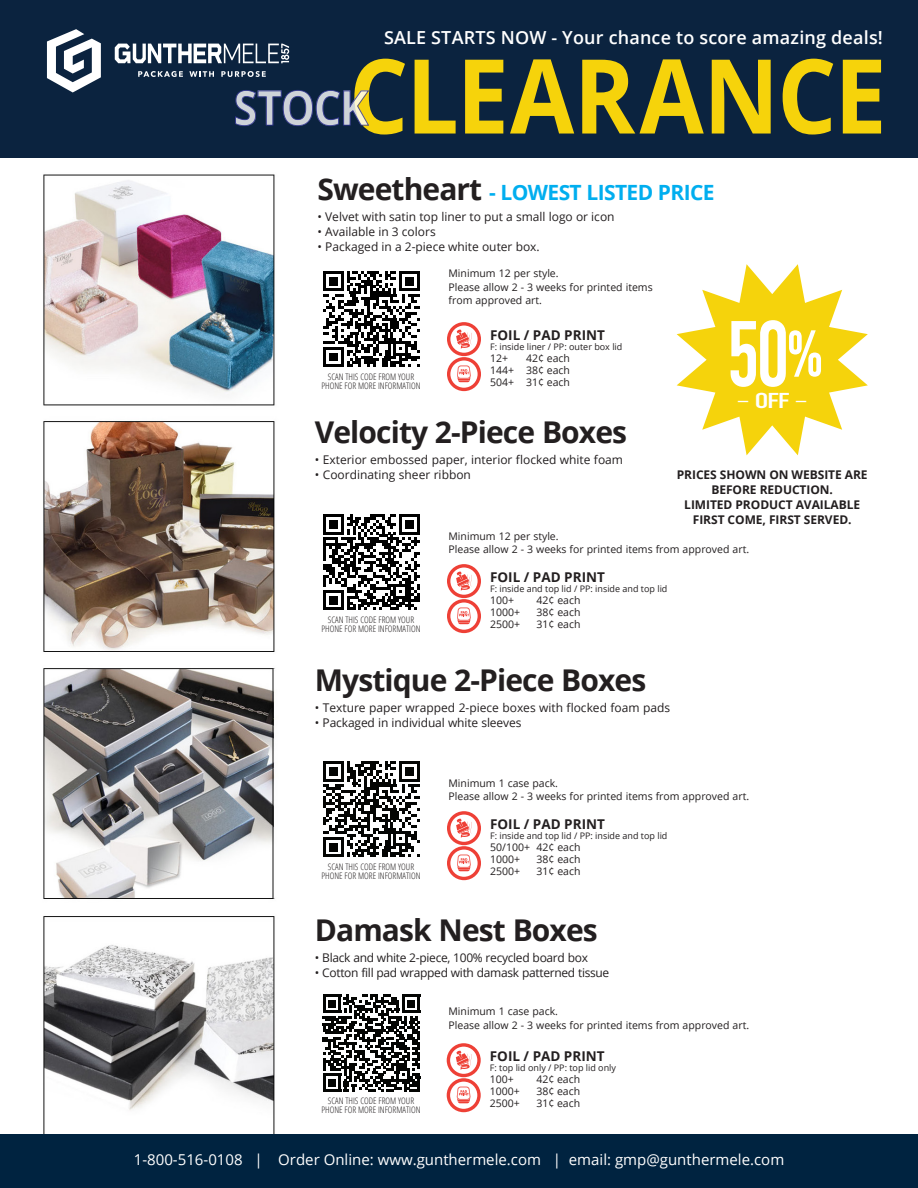
<style>
.page{position:relative;width:918px;height:1188px;background:#fff}
.page>*{position:absolute;margin:0;border:0;box-sizing:border-box;transform-origin:0 0}
.t1{font:700 103.35px "Open Sans";letter-spacing:-.01em;color:#f6d30b;scale:.9 1}
.t2{font:92.7px "DIN Condensed";color:#fff;scale:.9 1}
.t3{font:700 30px "Open Sans";letter-spacing:-.03em;color:#231f20}
.t4{font:21.6px "DIN Condensed";color:#fff;scale:1.44 1}
.t5{font:700 21px "Open Sans";letter-spacing:-.03em;color:#00aeef}
.t6{font:600 18px "Open Sans";letter-spacing:.01em;color:#fff}
.t7{font:15px "Open Sans";color:#fff}
.t8{font:700 13.5px "Open Sans";color:#231f20}
.t9{font:12px "Open Sans";color:#231f20}
.t10{font:12px "Open Sans";letter-spacing:-.025em;color:#231f20}
.t11{font:700 12px/15px "Open Sans";letter-spacing:-.005em;color:#231f20;text-align:center}
.t12{font:10.5px/13.5px "Open Sans";color:#231f20}
.t13{font:300 condensed 9px "Open Sans";color:#231f20}
.t14{font:9px "Open Sans";color:#231f20}
.s1{font-size:48px;color:#fff}
.s2{font-size:30px;color:#231f20}
.s3{font-size:66.3px}
</style>
<div class="page">
<img style="left:43px;top:174px;width:755px;height:960px">
<div style="left:318px;top:265px;width:108px;height:108px;background:#fff"></div>
<svg style="left:323px;top:271px;width:97px;height:96px"></svg>
<div style="left:318px;top:508px;width:108px;height:108px;background:#fff"></div>
<svg style="left:323px;top:514px;width:97px;height:96px"></svg>
<div style="left:318px;top:755px;width:108px;height:108px;background:#fff"></div>
<svg style="left:323px;top:761px;width:97px;height:96px"></svg>
<div style="left:318px;top:989px;width:108px;height:108px;background:#fff"></div>
<svg style="left:323px;top:995px;width:97px;height:97px"></svg>
<div style="left:447px;top:599px;width:34px;height:34px;border:3px solid #ee4036;border-radius:50%"></div>
<svg style="left:457px;top:607px;width:14px;height:17px"></svg>
<div style="left:447px;top:564px;width:34px;height:34px;border:3px solid #ee4036;border-radius:50%"></div>
<svg style="left:456px;top:571px;width:16px;height:20px"></svg>
<div style="left:447px;top:846px;width:34px;height:34px;border:3px solid #ee4036;border-radius:50%"></div>
<svg style="left:457px;top:855px;width:14px;height:16px"></svg>
<div style="left:447px;top:811px;width:34px;height:34px;border:3px solid #ee4036;border-radius:50%"></div>
<svg style="left:456px;top:819px;width:16px;height:19px"></svg>
<div style="left:447px;top:1078px;width:34px;height:34px;border:3px solid #ee4036;border-radius:50%"></div>
<svg style="left:457px;top:1087px;width:14px;height:16px"></svg>
<div style="left:447px;top:1043px;width:34px;height:34px;border:3px solid #ee4036;border-radius:50%"></div>
<svg style="left:456px;top:1051px;width:16px;height:19px"></svg>
<div style="left:0;top:1134px;width:918px;height:54px;background:#002340"></div>
<div style="left:0;top:0;width:918px;height:158px;background:#0b233f"></div>
<svg style="left:235px;top:90px;width:134px;height:36px"></svg>
<svg style="left:47px;top:29px;width:54px;height:63px"></svg>
<svg style="left:115px;top:44px;width:174px;height:19px"></svg>
<svg style="left:138px;top:71px;width:45px;height:6px"></svg>
<svg style="left:189px;top:71px;width:25px;height:6px"></svg>
<svg style="left:221px;top:71px;width:45px;height:6px"></svg>
<svg style="left:677px;top:264px;width:191px;height:191px"></svg>
<div style="left:447px;top:357px;width:34px;height:34px;border:3px solid #ee4036;border-radius:50%"></div>
<svg style="left:457px;top:365px;width:14px;height:17px"></svg>
<div style="left:447px;top:322px;width:34px;height:34px;border:3px solid #ee4036;border-radius:50%"></div>
<svg style="left:456px;top:329px;width:16px;height:20px"></svg>
<p class="t6" style="left:384px;top:25px;width:500px">SALE STARTS NOW - Your chance to score amazing deals!</p>
<p class="t1" style="left:234px;top:23px;width:727px"><span class="s1">STOCK</span>CLEARANCE</p>
<p class="t5" style="left:318px;top:178px;width:399px"><span class="s2">Sweetheart</span> - LOWEST LISTED PRICE</p>
<p class="t9" style="left:318px;top:209px;width:299px">• Velvet with satin top liner to put a small logo or icon</p>
<p class="t9" style="left:318px;top:224px;width:120px">• Available in 3 colors</p>
<p class="t9" style="left:318px;top:239px;width:224px">• Packaged in a 2-piece white outer box.</p>
<p class="t13" style="left:328px;top:371px;width:88px">SCAN THIS CODE FROM YOUR</p>
<p class="t13" style="left:322px;top:380px;width:100px">PHONE FOR MORE INFORMATION</p>
<p class="t12" style="left:448px;top:266px;width:112px">Minimum 12 per style.</p>
<p class="t12" style="left:448px;top:280px;width:206px">Please allow 2 - 3 weeks for printed items from approved art.</p>
<p class="t8" style="left:490px;top:325px;width:116px">FOIL / PAD PRINT</p>
<p class="t14" style="left:490px;top:341px;width:134px">F: inside liner / PP: outer box lid</p>
<p class="t12" style="left:490px;top:352px;width:20px">12+</p>
<p class="t12" style="left:526px;top:352px;width:45px">42¢ each</p>
<p class="t12" style="left:490px;top:364px;width:81px">144+ 38¢ each</p>
<p class="t12" style="left:490px;top:376px;width:81px">504+ 31¢ each</p>
<p class="t3" style="left:315px;top:411px;width:314px">Velocity 2-Piece Boxes</p>
<p class="t9" style="left:315px;top:452px;width:310px">• Exterior embossed paper, interior flocked white foam</p>
<p class="t9" style="left:315px;top:467px;width:158px">• Coordinating sheer ribbon</p>
<p class="t2" style="left:726px;top:302px;width:110px">50<span class="s3">%</span></p>
<p class="t4" style="left:736px;top:388px;width:51px">– OFF –</p>
<p class="t11" style="left:677px;top:466px;width:192px">PRICES SHOWN ON WEBSITE ARE<br>BEFORE REDUCTION.</p>
<p class="t11" style="left:684px;top:496px;width:177px">LIMITED PRODUCT AVAILABLE</p>
<p class="t11" style="left:693px;top:511px;width:160px">FIRST COME, FIRST SERVED.</p>
<p class="t13" style="left:328px;top:614px;width:88px">SCAN THIS CODE FROM YOUR</p>
<p class="t13" style="left:322px;top:623px;width:100px">PHONE FOR MORE INFORMATION</p>
<p class="t12" style="left:448px;top:529px;width:112px">Minimum 12 per style.</p>
<p class="t12" style="left:448px;top:543px;width:302px">Please allow 2 - 3 weeks for printed items from approved art.</p>
<p class="t8" style="left:490px;top:567px;width:116px">FOIL / PAD PRINT</p>
<p class="t14" style="left:490px;top:583px;width:179px">F: inside and top lid / PP: inside and top lid</p>
<p class="t12" style="left:490px;top:594px;width:26px">100+</p>
<p class="t12" style="left:537px;top:594px;width:45px">42¢ each</p>
<p class="t12" style="left:490px;top:606px;width:32px">1000+</p>
<p class="t12" style="left:537px;top:606px;width:45px">38¢ each</p>
<p class="t12" style="left:490px;top:618px;width:32px">2500+</p>
<p class="t12" style="left:537px;top:618px;width:45px">31¢ each</p>
<p class="t3" style="left:315px;top:658px;width:333px">Mystique 2-Piece Boxes</p>
<p class="t9" style="left:315px;top:699px;width:357px">• Texture paper wrapped 2-piece boxes with flocked foam pads</p>
<p class="t9" style="left:315px;top:714px;width:208px">• Packaged in individual white sleeves</p>
<p class="t13" style="left:328px;top:861px;width:88px">SCAN THIS CODE FROM YOUR</p>
<p class="t13" style="left:322px;top:870px;width:100px">PHONE FOR MORE INFORMATION</p>
<p class="t12" style="left:448px;top:776px;width:111px">Minimum 1 case pack.</p>
<p class="t12" style="left:448px;top:790px;width:302px">Please allow 2 - 3 weeks for printed items from approved art.</p>
<p class="t8" style="left:490px;top:815px;width:116px">FOIL / PAD PRINT</p>
<p class="t14" style="left:490px;top:830px;width:179px">F: inside and top lid / PP: inside and top lid</p>
<p class="t12" style="left:490px;top:841px;width:92px">50/100+ 42¢ each</p>
<p class="t12" style="left:490px;top:853px;width:32px">1000+</p>
<p class="t12" style="left:537px;top:853px;width:45px">38¢ each</p>
<p class="t12" style="left:490px;top:865px;width:32px">2500+</p>
<p class="t12" style="left:537px;top:865px;width:45px">31¢ each</p>
<p class="t3" style="left:315px;top:909px;width:284px">Damask Nest Boxes</p>
<p class="t10" style="left:315px;top:950px;width:275px">• Black and white 2-piece, 100% recycled board box</p>
<p class="t10" style="left:315px;top:965px;width:296px">• Cotton fill pad wrapped with damask patterned tissue</p>
<p class="t13" style="left:328px;top:1095px;width:88px">SCAN THIS CODE FROM YOUR</p>
<p class="t13" style="left:322px;top:1104px;width:100px">PHONE FOR MORE INFORMATION</p>
<p class="t12" style="left:448px;top:1004px;width:111px">Minimum 1 case pack.</p>
<p class="t12" style="left:448px;top:1018px;width:302px">Please allow 2 - 3 weeks for printed items from approved art.</p>
<p class="t8" style="left:490px;top:1047px;width:116px">FOIL / PAD PRINT</p>
<p class="t14" style="left:490px;top:1062px;width:128px">F: top lid only / PP: top lid only</p>
<p class="t12" style="left:490px;top:1073px;width:26px">100+</p>
<p class="t12" style="left:536px;top:1073px;width:45px">42¢ each</p>
<p class="t12" style="left:490px;top:1085px;width:32px">1000+</p>
<p class="t12" style="left:536px;top:1085px;width:45px">38¢ each</p>
<p class="t12" style="left:490px;top:1097px;width:32px">2500+</p>
<p class="t12" style="left:536px;top:1097px;width:45px">31¢ each</p>
<h3 class="t7" style="left:134px;top:1149px;width:652px">1-800-516-0108 | Order Online: www.gunthermele.com | email: gmp@gunthermele.com</h3>
</div>
